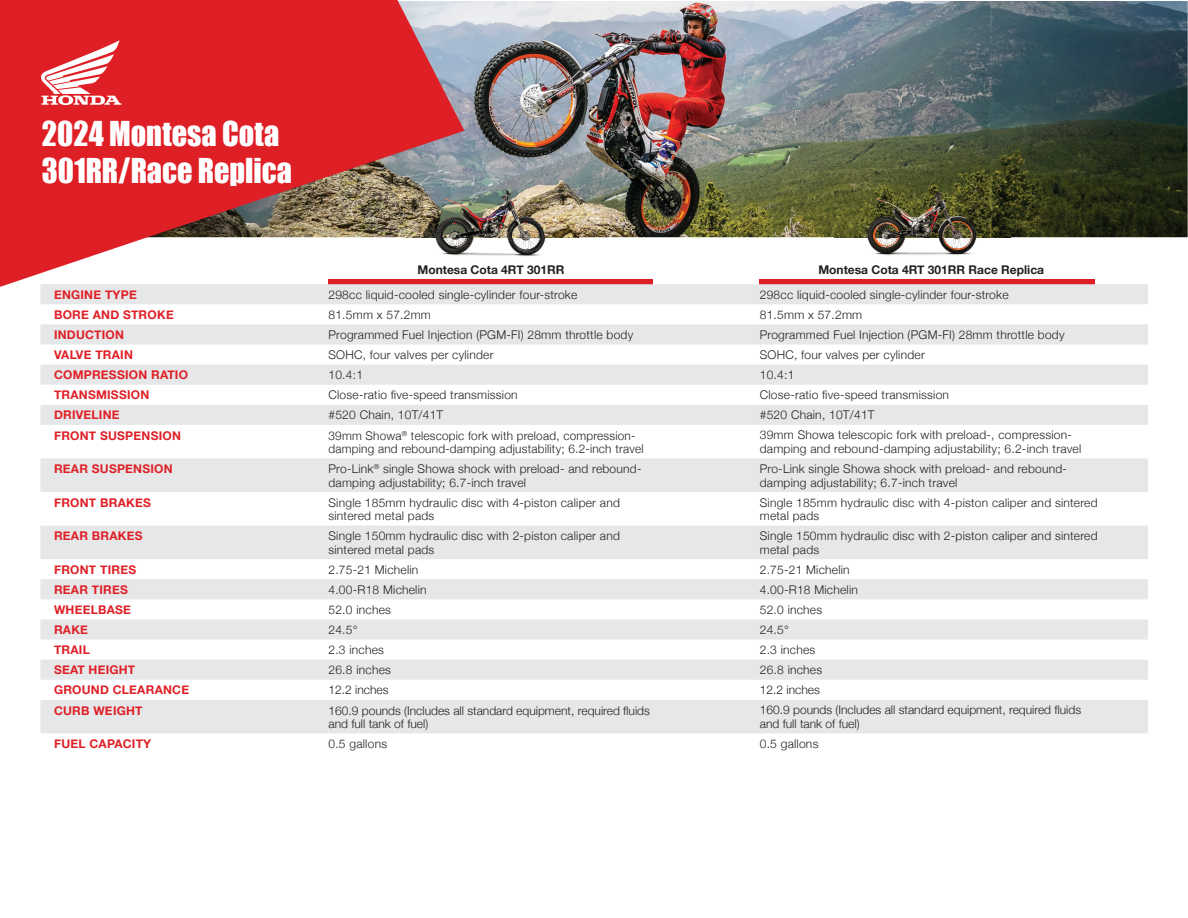
<style>
.page{position:relative;width:1188px;height:918px;background:#fff}
.page>*{position:absolute;margin:0;border:0;box-sizing:border-box;transform-origin:0 0}
.t1{font:31.5px/37.5px "Impact";color:#fff;scale:.96 1}
.t2{font:300 12px/20.1px "Helvetica Neue";letter-spacing:.02em;color:#231f20}
.t3{font:300 12px/20.1px "Helvetica Neue";color:#231f20}
.t4{font:700 12px "Helvetica Neue";letter-spacing:.02em;color:#df1f26}
.t5{font:700 12px "Helvetica Neue";color:#231f20}
</style>
<div class="page">
<img style="left:464px;top:1px;width:724px;height:236px">
<img style="left:464px;top:156px;width:115px;height:100px">
<img style="left:834px;top:155px;width:176px;height:100px">
<div style="left:328px;top:280px;width:325px;height:5px;background:#df1f26"></div>
<div style="left:760px;top:280px;width:335px;height:5px;background:#df1f26"></div>
<svg style="left:0;top:0;width:464px;height:287px;background:#d44e51"></svg>
<svg style="left:41px;top:40px;width:80px;height:65px"></svg>
<div style="left:40px;top:284px;width:1108px;height:20px;background:#e6e7e9"></div>
<div style="left:40px;top:324px;width:1108px;height:21px;background:#e6e7e9"></div>
<div style="left:40px;top:365px;width:1108px;height:20px;background:#e6e7e9"></div>
<div style="left:40px;top:405px;width:1108px;height:20px;background:#e6e7e9"></div>
<div style="left:40px;top:458px;width:1108px;height:34px;background:#e6e7e9"></div>
<div style="left:40px;top:526px;width:1108px;height:33px;background:#e6e7e9"></div>
<div style="left:40px;top:579px;width:1108px;height:20px;background:#e6e7e9"></div>
<div style="left:40px;top:619px;width:1108px;height:21px;background:#e6e7e9"></div>
<div style="left:40px;top:660px;width:1108px;height:20px;background:#e6e7e9"></div>
<div style="left:40px;top:700px;width:1108px;height:33px;background:#e6e7e9"></div>
<h1 class="t1" style="left:42px;top:114px;width:262px">2024 Montesa Cota<br>301RR/Race Replica</h1>
<p class="t5" style="left:417px;top:260px;width:148px">Montesa Cota 4RT 301RR</p>
<p class="t5" style="left:818px;top:260px;width:227px">Montesa Cota 4RT 301RR Race Replica</p>
<p class="t4" style="left:54px;top:285px;width:84px">ENGINE TYPE</p>
<p class="t2" style="left:328px;top:284px;width:250px">298cc liquid-cooled single-cylinder four-stroke</p>
<p class="t4" style="left:54px;top:305px;width:121px">BORE AND STROKE</p>
<p class="t2" style="left:328px;top:304px;width:104px">81.5mm x 57.2mm</p>
<p class="t4" style="left:54px;top:325px;width:72px">INDUCTION</p>
<p class="t2" style="left:328px;top:324px;width:306px">Programmed Fuel Injection (PGM-FI) 28mm throttle body</p>
<p class="t4" style="left:54px;top:345px;width:80px">VALVE TRAIN</p>
<p class="t2" style="left:328px;top:344px;width:167px">SOHC, four valves per cylinder</p>
<p class="t4" style="left:54px;top:366px;width:136px">COMPRESSION RATIO</p>
<p class="t2" style="left:328px;top:364px;width:36px">10.4:1</p>
<p class="t4" style="left:54px;top:386px;width:97px">TRANSMISSION</p>
<p class="t2" style="left:328px;top:384px;width:191px">Close-ratio five-speed transmission</p>
<p class="t4" style="left:54px;top:406px;width:67px">DRIVELINE</p>
<p class="t2" style="left:328px;top:404px;width:116px">#520 Chain, 10T/41T</p>
<p class="t4" style="left:54px;top:426px;width:128px">FRONT SUSPENSION</p>
<p class="t2" style="left:328px;top:428px;width:317px;line-height:13.5px">39mm Showa<sup>®</sup> telescopic fork with preload, compression&shy;damping and rebound-damping adjustability; 6.2-inch travel</p>
<p class="t4" style="left:54px;top:459px;width:120px">REAR SUSPENSION</p>
<p class="t2" style="left:328px;top:461px;width:314px;line-height:13.5px">Pro-Link<sup>®</sup> single Showa shock with preload- and rebound&shy;damping adjustability; 6.7-inch travel</p>
<p class="t4" style="left:54px;top:493px;width:98px">FRONT BRAKES</p>
<p class="t2" style="left:328px;top:495px;width:293px;line-height:13.5px">Single 185mm hydraulic disc with 4-piston caliper and sintered metal pads</p>
<p class="t4" style="left:54px;top:527px;width:90px">REAR BRAKES</p>
<p class="t2" style="left:328px;top:528px;width:293px;line-height:13.5px">Single 150mm hydraulic disc with 2-piston caliper and sintered metal pads</p>
<p class="t4" style="left:54px;top:560px;width:84px">FRONT TIRES</p>
<p class="t2" style="left:328px;top:559px;width:91px">2.75-21 Michelin</p>
<p class="t4" style="left:54px;top:580px;width:75px">REAR TIRES</p>
<p class="t2" style="left:328px;top:579px;width:100px">4.00-R18 Michelin</p>
<p class="t4" style="left:54px;top:600px;width:79px">WHEELBASE</p>
<p class="t2" style="left:328px;top:599px;width:64px">52.0 inches</p>
<p class="t4" style="left:54px;top:620px;width:36px">RAKE</p>
<p class="t2" style="left:328px;top:619px;width:31px">24.5°</p>
<p class="t4" style="left:54px;top:641px;width:37px">TRAIL</p>
<p class="t2" style="left:328px;top:639px;width:57px">2.3 inches</p>
<p class="t4" style="left:54px;top:661px;width:83px">SEAT HEIGHT</p>
<p class="t2" style="left:328px;top:659px;width:64px">26.8 inches</p>
<p class="t4" style="left:54px;top:681px;width:137px">GROUND CLEARANCE</p>
<p class="t3" style="left:328px;top:679px;width:62px">12.2 inches</p>
<p class="t4" style="left:54px;top:701px;width:90px">CURB WEIGHT</p>
<p class="t3" style="left:328px;top:703px;width:323px;line-height:13.5px">160.9 pounds (Includes all standard equipment, required fluids and full tank of fuel)</p>
<p class="t4" style="left:54px;top:734px;width:99px">FUEL CAPACITY</p>
<p class="t2" style="left:328px;top:733px;width:60px">0.5 gallons</p>
<p class="t2" style="left:760px;top:284px;width:314px">298cc liquid-cooled single-cylinder four-stroke<br>81.5mm x 57.2mm<br>Programmed Fuel Injection (PGM-FI) 28mm throttle body SOHC, four valves per cylinder<br>10.4:1<br>Close-ratio five-speed transmission<br>#520 Chain, 10T/41T<br>39mm Showa telescopic fork with preload-, compression-</p>
<p class="t2" style="left:760px;top:438px;width:323px">damping and rebound-damping adjustability; 6.2-inch travel<br>Pro-Link single Showa shock with preload- and rebound-</p>
<p class="t2" style="left:760px;top:471px;width:339px">damping adjustability; 6.7-inch travel<br>Single 185mm hydraulic disc with 4-piston caliper and sintered</p>
<p class="t2" style="left:760px;top:505px;width:339px">metal pads<br>Single 150mm hydraulic disc with 2-piston caliper and sintered</p>
<p class="t3" style="left:760px;top:539px;width:323px">metal pads<br>2.75-21 Michelin<br>4.00-R18 Michelin<br>52.0 inches<br>24.5°<br>2.3 inches<br>26.8 inches<br>12.2 inches<br>160.9 pounds (Includes all standard equipment, required fluids</p>
<p class="t3" style="left:760px;top:713px;width:101px">and full tank of fuel)<br>0.5 gallons</p>
</div>
